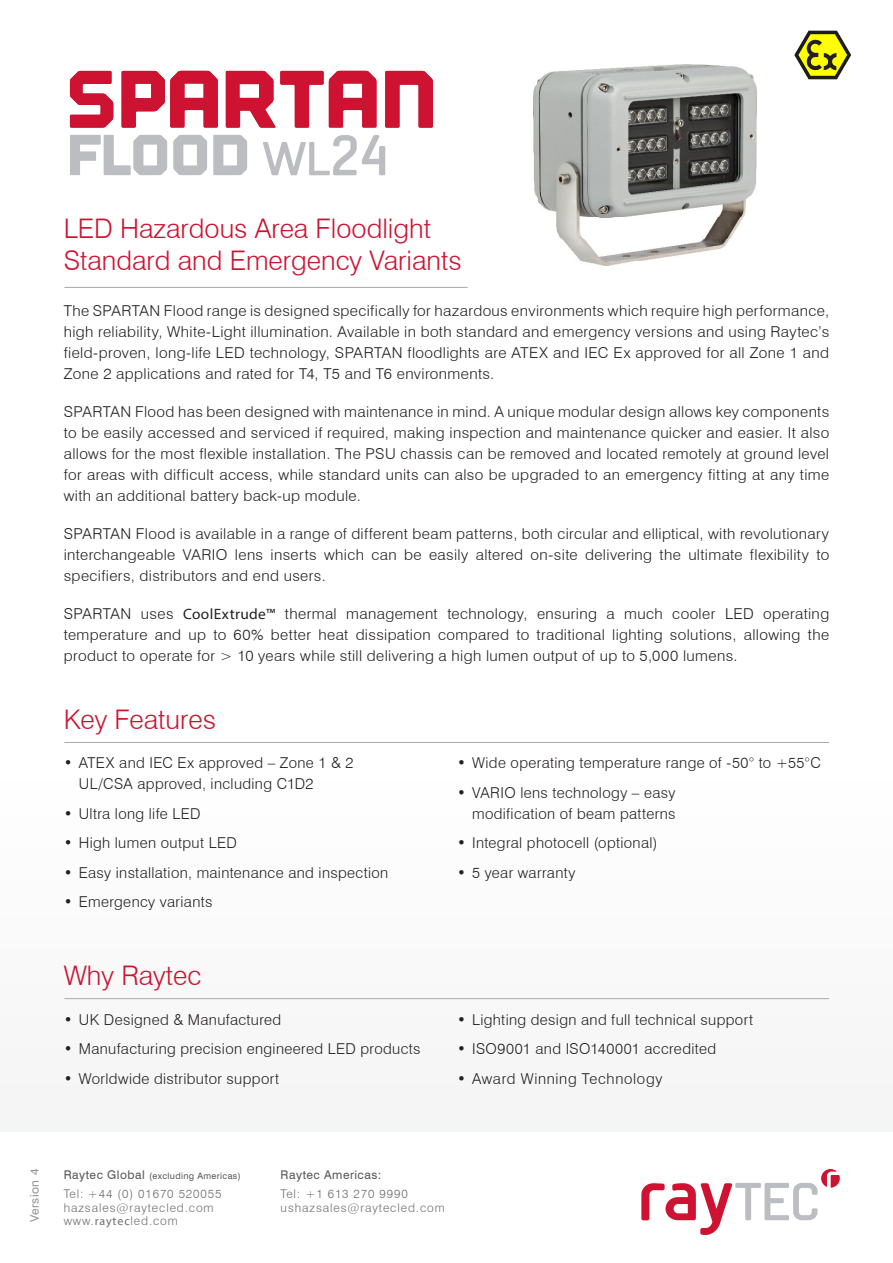
<style>
.page{position:relative;width:893px;height:1263px;background:#fff}
.page>*{position:absolute;margin:0;border:0;box-sizing:border-box;transform-origin:0 0}
.Body_Paragraph_Style{font:300 27px/32.4px "Swiss 721 BT";color:#cd1331}
.Body_Paragraph_Style-2{font:300 15px/21px "Swiss 721 BT";letter-spacing:.025em;color:#231f20;text-align:justify}
.Body_Paragraph_Style-3{font:300 15px "Swiss 721 BT";letter-spacing:.045em;color:#231f20}
.Body_Paragraph_Style-4{font:300 12px "Swiss 721 BT";letter-spacing:.075em;color:#6c6d70}
.Body_Paragraph_Style-5{font:12px "Swiss 721 BT";letter-spacing:.04em;color:#57585a}
.Body_Paragraph_Style-6{font:12px "Swiss 721 BT";letter-spacing:.04em;color:#939598}
.Body_Paragraph_Style-7{font:9px "Swiss 721 BT";letter-spacing:.04em;color:#57585a}
.s1{font-family:"Myriad Pro";font-weight:400}
.s2{font-weight:400}
.s3{font-size:12px}
</style>
<div class="page">
<svg style="left:641px;top:1169px;width:199px;height:66px"></svg>
<img style="left:533px;top:64px;width:224px;height:202px">
<svg style="left:794px;top:31px;width:57px;height:48px"></svg>
<hr style="left:65px;top:287px;width:402px;height:1px;background:#a8a9ad">
<svg style="left:70px;top:71px;width:43px;height:57px"></svg>
<svg style="left:122px;top:71px;width:96px;height:57px"></svg>
<svg style="left:226px;top:71px;width:150px;height:57px"></svg>
<svg style="left:385px;top:71px;width:48px;height:57px"></svg>
<svg style="left:70px;top:135px;width:97px;height:40px"></svg>
<svg style="left:173px;top:135px;width:34px;height:40px"></svg>
<svg style="left:213px;top:135px;width:34px;height:40px"></svg>
<svg style="left:263px;top:135px;width:122px;height:40px"></svg>
<hr style="left:65px;top:742px;width:764px;height:1px;background:#a8a9ad">
<hr style="left:65px;top:998px;width:764px;height:1px;background:#a8a9ad">
<p class="Body_Paragraph_Style" style="left:64px;top:211px;width:399px">LED Hazardous Area Floodlight<br>Standard and Emergency Variants</p>
<p class="Body_Paragraph_Style-2" style="left:64px;top:300px;width:767px">The SPARTAN Flood range is designed specifically for hazardous environments which require high performance, high reliability, White-Light illumination. Available in both standard and emergency versions and using Raytec’s field-proven, long-life LED technology, SPARTAN floodlights are ATEX and IEC Ex approved for all Zone 1 and Zone 2 applications and rated for T4, T5 and T6 environments.</p>
<p class="Body_Paragraph_Style-2" style="left:64px;top:401px;width:767px">SPARTAN Flood has been designed with maintenance in mind. A unique modular design allows key components to be easily accessed and serviced if required, making inspection and maintenance quicker and easier. It also allows for the most flexible installation. The PSU chassis can be removed and located remotely at ground level for areas with difficult access, while standard units can also be upgraded to an emergency fitting at any time with an additional battery back-up module.</p>
<p class="Body_Paragraph_Style-2" style="left:64px;top:523px;width:767px">SPARTAN Flood is available in a range of different beam patterns, both circular and elliptical, with revolutionary interchangeable VARIO lens inserts which can be easily altered on-site delivering the ultimate flexibility to specifiers, distributors and end users.</p>
<p class="Body_Paragraph_Style-2" style="left:64px;top:603px;width:767px">SPARTAN uses <span class="s1">CoolExtrude™</span> thermal management technology, ensuring a much cooler LED operating temperature and up to 60% better heat dissipation compared to traditional lighting solutions, allowing the product to operate for &gt; 10 years while still delivering a high lumen output of up to 5,000 lumens.</p>
<p class="Body_Paragraph_Style" style="left:64px;top:703px;width:154px">Key Features</p>
<p class="Body_Paragraph_Style-2" style="left:79px;top:752px;width:276px;text-indent:-15px"><span class="s2">•</span> ATEX and IEC Ex approved – Zone 1 &amp; 2<br>UL/CSA approved, including C1D2</p>
<p class="Body_Paragraph_Style-2" style="left:64px;top:802px;width:138px"><span class="s2">•</span> Ultra long life LED</p>
<p class="Body_Paragraph_Style-2" style="left:64px;top:832px;width:175px"><span class="s2">•</span> High lumen output LED</p>
<p class="Body_Paragraph_Style-2" style="left:64px;top:861px;width:326px"><span class="s2">•</span> Easy installation, maintenance and inspection</p>
<p class="Body_Paragraph_Style-2" style="left:64px;top:891px;width:150px"><span class="s2">•</span> Emergency variants</p>
<p class="Body_Paragraph_Style" style="left:64px;top:959px;width:139px">Why Raytec</p>
<p class="Body_Paragraph_Style-2" style="left:64px;top:1009px;width:219px"><span class="s2">•</span> UK Designed &amp; Manufactured</p>
<p class="Body_Paragraph_Style-2" style="left:64px;top:1038px;width:358px"><span class="s2">•</span> Manufacturing precision engineered LED products</p>
<p class="Body_Paragraph_Style-2" style="left:64px;top:1068px;width:217px"><span class="s2">•</span> Worldwide distributor support</p>
<p class="Body_Paragraph_Style-2" style="left:457px;top:752px;width:365px"><span class="s2">•</span> Wide operating temperature range of -50° to +55°C</p>
<p class="Body_Paragraph_Style-2" style="left:457px;top:781px;width:220px;text-align:right"><span class="s2">•</span> VARIO lens technology – easy modification of beam patterns</p>
<p class="Body_Paragraph_Style-2" style="left:457px;top:832px;width:202px"><span class="s2">•</span> Integral photocell (optional)</p>
<p class="Body_Paragraph_Style-2" style="left:457px;top:861px;width:120px"><span class="s2">•</span> 5 year warranty</p>
<p class="Body_Paragraph_Style-2" style="left:457px;top:1009px;width:298px"><span class="s2">•</span> Lighting design and full technical support</p>
<p class="Body_Paragraph_Style-2" style="left:457px;top:1038px;width:260px"><span class="s2">•</span> ISO9001 and ISO140001 accredited</p>
<p class="Body_Paragraph_Style-3" style="left:457px;top:1069px;width:207px"><span class="s2">•</span> Award Winning Technology</p>
<p class="Body_Paragraph_Style-6" style="left:27px;top:1222px;width:55px;rotate:-90deg">Version 4</p>
<p class="Body_Paragraph_Style-7" style="left:64px;top:1170px;width:179px"><span class="s3">Raytec Global</span> (excluding Americas)</p>
<p class="Body_Paragraph_Style-5" style="left:281px;top:1167px;width:102px">Raytec Americas:</p>
<p class="Body_Paragraph_Style-4" style="left:64px;top:1187px;width:159px">Tel: +44 (0) 01670 520055</p>
<p class="Body_Paragraph_Style-4" style="left:64px;top:1200px;width:151px">hazsales@raytecled.com</p>
<p class="Body_Paragraph_Style-4" style="left:64px;top:1214px;width:116px">www.<span class="s1">raytec</span>led.com</p>
<p class="Body_Paragraph_Style-4" style="left:281px;top:1187px;width:129px">Tel: +1 613 270 9990</p>
<p class="Body_Paragraph_Style-4" style="left:281px;top:1200px;width:166px">ushazsales@raytecled.com</p>
</div>
